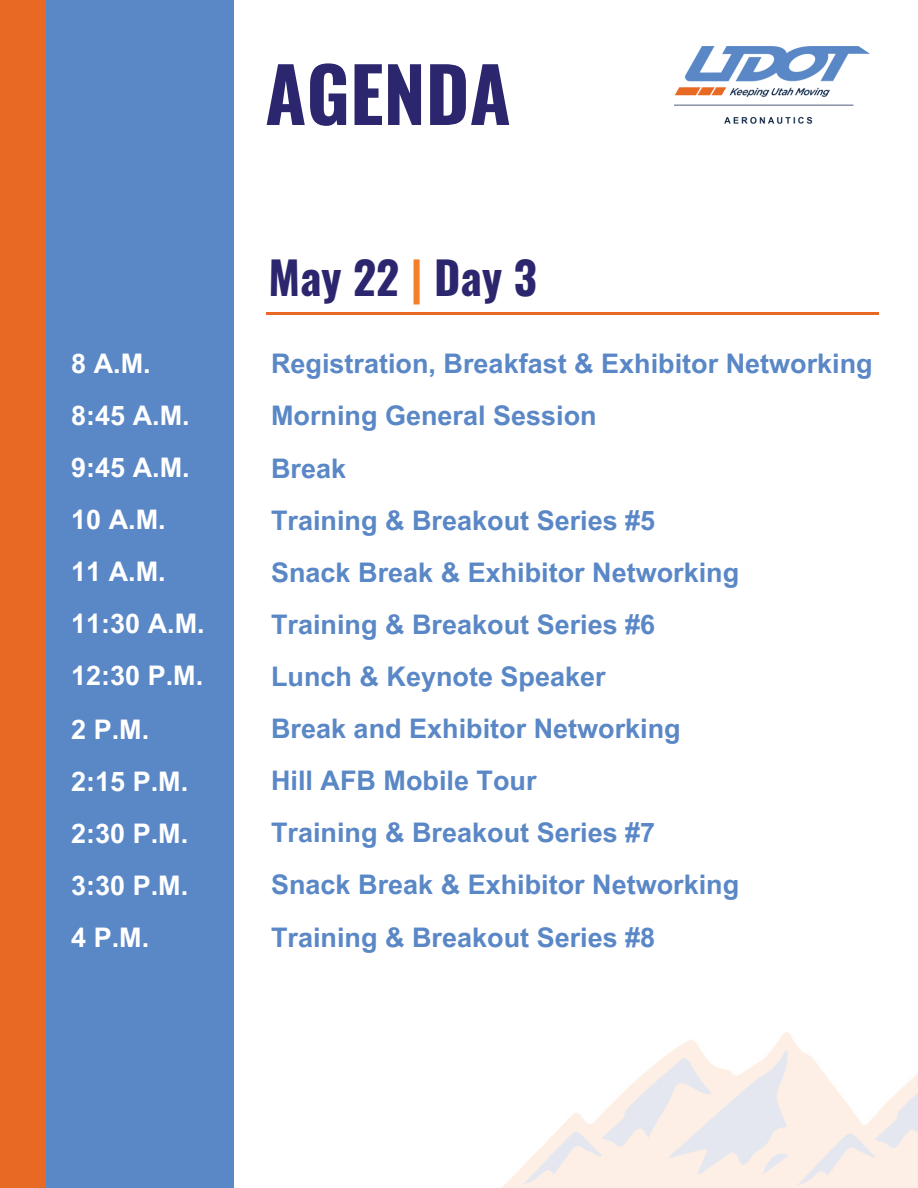
<style>
.page{position:relative;width:918px;height:1188px;background:#fff}
.page>*{position:absolute;margin:0;border:0;box-sizing:border-box;transform-origin:0 0}
.t1{font:700 75px "Oswald";color:#2b266d}
.t2{font:700 45px "Oswald";color:#2b266d}
.t3{font:700 27px "Arial MT Pro";color:#5a87c6}
.t4{font:700 27px "Arial MT Pro";color:#fff}
.s1{color:#f57f29}
</style>
<div class="page">
<div style="left:45px;top:0;width:189px;height:1188px;background:#5a87c6"></div>
<div style="left:0;top:0;width:45px;height:1188px;background:#e86924"></div>
<hr style="left:268px;top:314px;width:609px;height:1px;background:#e86924">
<svg style="left:266px;top:312px;width:612px;height:2px"></svg>
<img style="left:674px;top:47px;width:196px;height:77px">
<p class="t1" style="left:265px;top:36px;width:247px">AGENDA</p>
<h3 class="t4" style="left:71px;top:354px;width:81px">8 A.M.</h3>
<h3 class="t4" style="left:71px;top:406px;width:120px">8:45 A.M.</h3>
<h3 class="t4" style="left:71px;top:458px;width:120px">9:45 A.M.</h3>
<h3 class="t4" style="left:71px;top:510px;width:96px">10 A.M.</h3>
<h3 class="t4" style="left:71px;top:562px;width:96px">11 A.M.</h3>
<h3 class="t4" style="left:71px;top:614px;width:135px">11:30 A.M.</h3>
<h3 class="t2" style="left:268px;top:242px;width:270px">May 22 <span class="s1">|</span> Day 3</h3>
<h3 class="t3" style="left:271px;top:354px;width:603px">Registration, Breakfast &amp; Exhibitor Networking</h3>
<h3 class="t3" style="left:271px;top:406px;width:327px">Morning General Session</h3>
<h3 class="t3" style="left:271px;top:458px;width:77px">Break</h3>
<h3 class="t3" style="left:271px;top:510px;width:386px">Training &amp; Breakout Series #5</h3>
<h3 class="t3" style="left:271px;top:562px;width:470px">Snack Break &amp; Exhibitor Networking</h3>
<h1 class="t3" style="left:271px;top:614px;width:386px">Training &amp; Breakout Series #6</h1>
<p class="t4" style="left:71px;top:666px;width:134px">12:30 P.M.</p>
<h2 class="t3" style="left:271px;top:666px;width:336px">Lunch &amp; Keynote Speaker</h2>
<p class="t4" style="left:71px;top:719px;width:80px">2 P.M.</p>
<p class="t3" style="left:271px;top:719px;width:411px">Break and Exhibitor Networking</p>
<p class="t4" style="left:71px;top:771px;width:119px">2:15 P.M.</p>
<p class="t4" style="left:71px;top:823px;width:119px">2:30 P.M.</p>
<p class="t3" style="left:271px;top:823px;width:386px">Training &amp; Breakout Series #7</p>
<p class="t3" style="left:271px;top:771px;width:267px">Hill AFB Mobile Tour</p>
<p class="t4" style="left:71px;top:875px;width:119px">3:30 P.M.</p>
<p class="t3" style="left:271px;top:875px;width:470px">Snack Break &amp; Exhibitor Networking</p>
<p class="t4" style="left:71px;top:927px;width:80px">4 P.M.</p>
<p class="t3" style="left:271px;top:927px;width:386px">Training &amp; Breakout Series #8</p>
</div>
